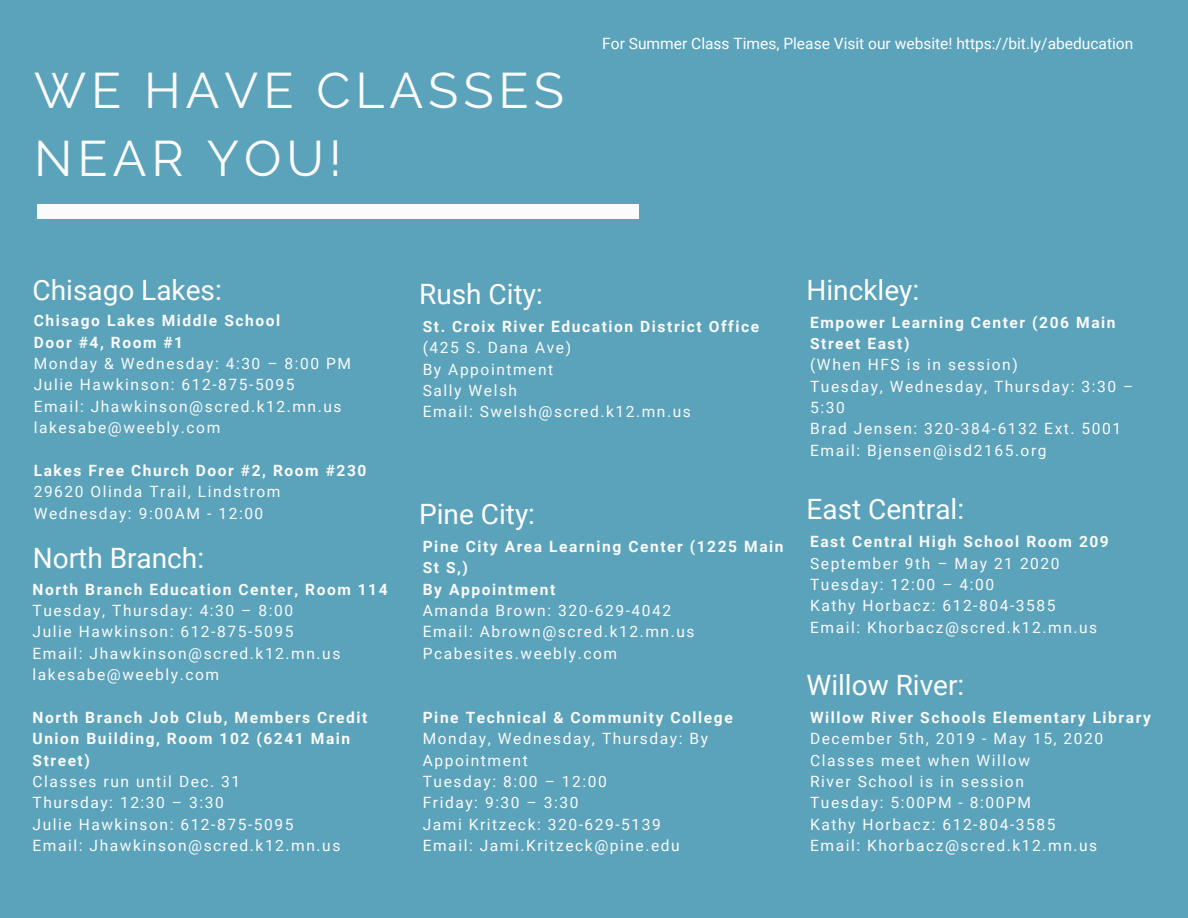
<style>
.page{position:relative;width:1188px;height:918px;background:#5ba2bb}
.page>*{position:absolute;margin:0;border:0;box-sizing:border-box;transform-origin:0 0}
.t1{font:49.8px/68.7px "Raleway";letter-spacing:.1em;color:#fbfbfb}
.t2{font:28.05px "Roboto";color:#fff}
.t3{font:15.6px/21.3px "Roboto";letter-spacing:.1em;color:#fbfbfb}
.t4{font:700 15.6px/21.3px "Roboto";letter-spacing:.1em;color:#fbfbfb}
.t5{font:15.6px "Roboto";color:#fff}
</style>
<div class="page">
<div style="left:37px;top:204px;width:601px;height:15px;background:#fbfbfb"></div>
<h1 class="t1" style="left:34px;top:56px;width:531px">WE HAVE CLASSES<br>NEAR YOU!</h1>
<h2 class="t2" style="left:33px;top:274px;width:191px">Chisago Lakes:</h2>
<h2 class="t2" style="left:419px;top:278px;width:125px">Rush City:</h2>
<p class="t5" style="left:602px;top:35px;width:533px">For Summer Class Times, Please Visit our website! https://bit.ly/abeducation</p>
<h2 class="t2" style="left:807px;top:274px;width:114px">Hinckley:</h2>
<p class="t4" style="left:34px;top:310px;width:248px">Chisago Lakes Middle School<br>Door #4, Room #1</p>
<p class="t3" style="left:34px;top:353px;width:319px">Monday &amp; Wednesday: 4:30 – 8:00 PM<br>Julie Hawkinson: 612-875-5095<br>Email: Jhawkinson@scred.k12.mn.us lakesabe@weebly.com</p>
<p class="t4" style="left:34px;top:460px;width:334px">Lakes Free Church Door #2, Room #230</p>
<p class="t3" style="left:34px;top:481px;width:248px">29620 Olinda Trail, Lindstrom<br>Wednesday: 9:00AM - 12:00</p>
<h2 class="t2" style="left:33px;top:542px;width:173px">North Branch:</h2>
<p class="t4" style="left:33px;top:579px;width:357px">North Branch Education Center, Room 114</p>
<p class="t3" style="left:33px;top:600px;width:309px">Tuesday, Thursday: 4:30 – 8:00<br>Julie Hawkinson: 612-875-5095<br>Email: Jhawkinson@scred.k12.mn.us lakesabe@weebly.com</p>
<p class="t4" style="left:33px;top:707px;width:336px">North Branch Job Club, Members Credit<br>Union Building, Room 102 (6241 Main<br>Street)</p>
<p class="t3" style="left:33px;top:771px;width:309px">Classes run until Dec. 31<br>Thursday: 12:30 – 3:30<br>Julie Hawkinson: 612-875-5095<br>Email: Jhawkinson@scred.k12.mn.us</p>
<p class="t4" style="left:423px;top:316px;width:338px">St. Croix River Education District Office</p>
<p class="t3" style="left:423px;top:337px;width:270px">(425 S. Dana Ave)<br>By Appointment<br>Sally Welsh<br>Email: Swelsh@scred.k12.mn.us</p>
<h2 class="t2" style="left:419px;top:498px;width:117px">Pine City:</h2>
<p class="t4" style="left:423px;top:536px;width:362px">Pine City Area Learning Center (1225 Main<br>St S,)<br>By Appointment</p>
<p class="t3" style="left:423px;top:600px;width:273px">Amanda Brown: 320-629-4042<br>Email: Abrown@scred.k12.mn.us<br>Pcabesites.weebly.com</p>
<p class="t4" style="left:423px;top:707px;width:312px">Pine Technical &amp; Community College</p>
<p class="t3" style="left:423px;top:728px;width:287px">Monday, Wednesday, Thursday: By<br>Appointment<br>Tuesday: 8:00 – 12:00<br>Friday: 9:30 – 3:30<br>Jami Kritzeck: 320-629-5139<br>Email: Jami.Kritzeck@pine.edu</p>
<p class="t4" style="left:810px;top:312px;width:307px">Empower Learning Center (206 Main<br>Street East)</p>
<p class="t3" style="left:810px;top:354px;width:325px">(When HFS is in session)<br>Tuesday, Wednesday, Thursday: 3:30 –<br>5:30<br>Brad Jensen: 320-384-6132 Ext. 5001<br>Email: Bjensen@isd2165.org</p>
<h2 class="t2" style="left:807px;top:493px;width:159px">East Central:</h2>
<p class="t4" style="left:810px;top:531px;width:300px">East Central High School Room 209</p>
<p class="t3" style="left:810px;top:553px;width:289px">September 9th – May 21 2020<br>Tuesday: 12:00 – 4:00<br>Kathy Horbacz: 612-804-3585<br>Email: Khorbacz@scred.k12.mn.us</p>
<h2 class="t2" style="left:807px;top:669px;width:159px">Willow River:</h2>
<p class="t4" style="left:810px;top:707px;width:342px">Willow River Schools Elementary Library</p>
<p class="t3" style="left:810px;top:728px;width:295px">December 5th, 2019 - May 15, 2020<br>Classes meet when Willow<br>River School is in session<br>Tuesday: 5:00PM - 8:00PM<br>Kathy Horbacz: 612-804-3585<br>Email: Khorbacz@scred.k12.mn.us</p>
</div>
